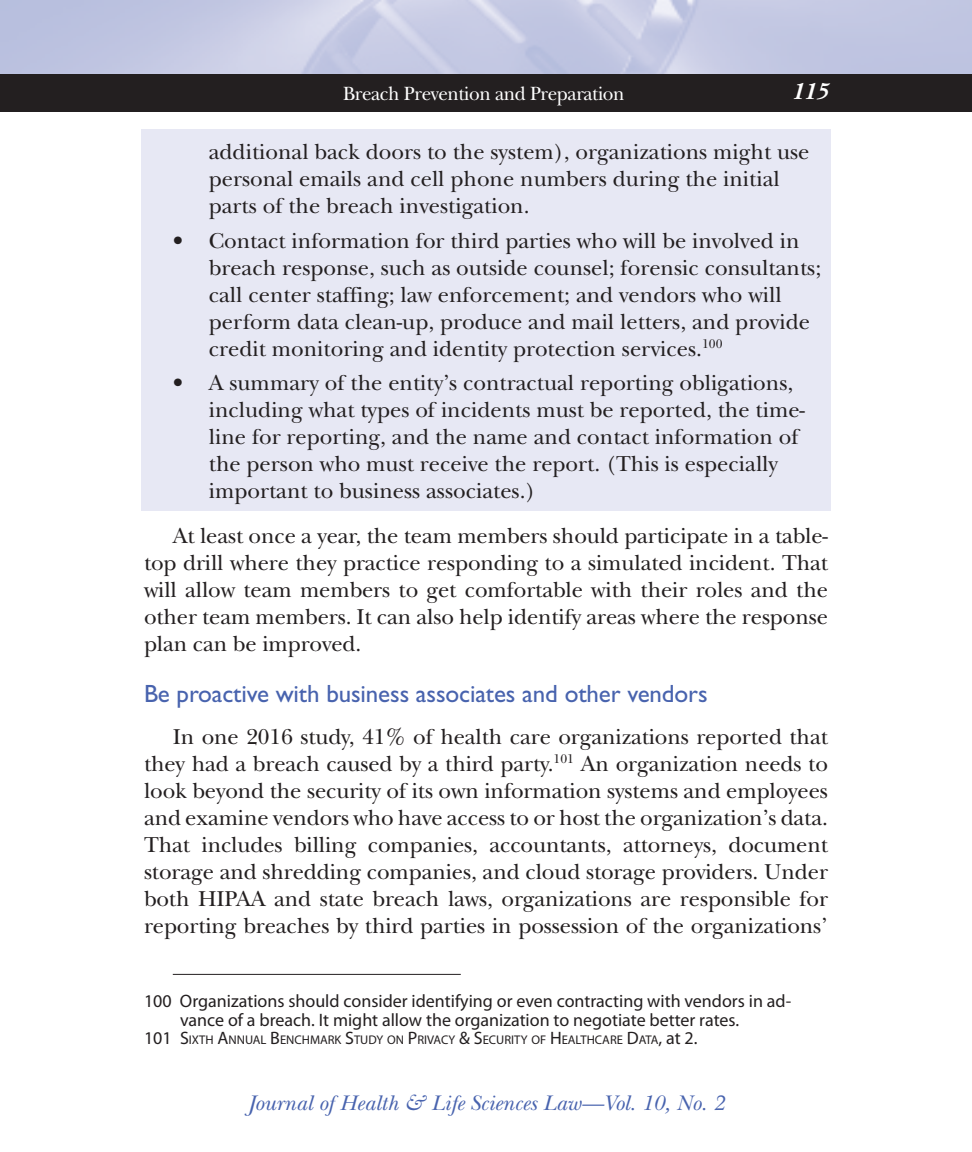
<style>
.page{position:relative;width:972px;height:1152px;background:#fff}
.page>*{position:absolute;margin:0;border:0;box-sizing:border-box;transform-origin:0 0}
.B_HEAD{font:25px "Gill Sans Std";letter-spacing:-.005em;color:#4863ae}
.t1{font:italic 700 24px "New Baskerville Std";color:#fff}
.BODY_Text{font:22.4px/27px "New Baskerville Std";letter-spacing:-.005em;color:#231f20;text-align:justify}
.Bullet_list_shaded{font:22.4px/27px "New Baskerville Std";color:#231f20}
.t2{font:italic 22px "New Baskerville Std";color:#4863ae}
.t3{font:20px "New Baskerville Std";letter-spacing:-.02em;color:#fff;scale:.95 1}
.Footnote_text{font:18px/18.4px "Myriad Pro";color:#231f20}
.Footnote_text-2{font:12.6px "Myriad Pro";color:#231f20}
.s1{font-size:18px}
</style>
<div class="page">
<img style="left:0;top:0;width:972px;height:75px">
<div style="left:0;top:75px;width:972px;height:37px;background:#231f20"></div>
<div style="left:141px;top:130px;width:690px;height:96px;background:#e7e8f4"></div>
<div style="left:141px;top:218px;width:690px;height:150px;background:#e7e8f4"></div>
<div style="left:141px;top:360px;width:690px;height:151px;background:#e7e8f4"></div>
<hr style="left:173px;top:974px;width:288px;height:1px;background:#231f20">
<p class="t1" style="left:792px;top:78px;width:37px">115</p>
<p class="t3" style="left:343px;top:82px;width:298px">Breach Prevention and Preparation</p>
<p class="Bullet_list_shaded" style="left:209px;top:139px;width:602px">additional back doors to the system), organizations might use personal emails and cell phone numbers during the initial parts of the breach investigation.</p>
<p class="Bullet_list_shaded" style="left:209px;top:227px;width:614px;text-indent:-36px">• Contact information for third parties who will be involved in breach response, such as outside counsel; forensic consultants; call center staffing; law enforcement; and vendors who will perform data clean-up, produce and mail letters, and provide credit monitoring and identity protection services.<sup>100</sup></p>
<p class="Bullet_list_shaded" style="left:209px;top:369px;width:598px;text-indent:-36px">• A summary of the entity’s contractual reporting obligations, including what types of incidents must be reported, the time&shy;line for reporting, and the name and contact information of the person who must receive the report. (This is especially important to business associates.)</p>
<p class="BODY_Text" style="left:144px;top:522px;width:686px;text-indent:29px">At least once a year, the team members should participate in a table&shy;top drill where they practice responding to a simulated incident. That will allow team members to get comfortable with their roles and the other team members. It can also help identify areas where the response plan can be improved.</p>
<p class="B_HEAD" style="left:144px;top:680px;width:565px">Be proactive with business associates and other vendors</p>
<p class="BODY_Text" style="left:144px;top:723px;width:686px;text-indent:29px">In one 2016 study, 41% of health care organizations reported that they had a breach caused by a third party.<sup>101</sup> An organization needs to look beyond the security of its own information systems and employees and examine vendors who have access to or host the organization’s data.<br>That includes billing companies, accountants, attorneys, document storage and shredding companies, and cloud storage providers. Under both HIPAA and state breach laws, organizations are responsible for reporting breaches by third parties in possession of the organizations’</p>
<p class="Footnote_text" style="left:180px;top:992px;width:613px;text-indent:-36px">100 Organizations should consider identifying or even contracting with vendors in ad&shy;vance of a breach. It might allow the organization to negotiate better rates.</p>
<p class="Footnote_text-2" style="left:144px;top:1032px;width:555px"><span class="s1">101</span> <span class="s1">S</span>IXTH <span class="s1">A</span>NNUAL <span class="s1">B</span> ENCHMARK <span class="s1">S</span>TUDY ON <span class="s1">P</span>RIVACY <span class="s1">&amp; S</span>ECURITY OF <span class="s1">H</span> EALTHCARE <span class="s1">D</span>ATA<span class="s1">, at 2.</span></p>
<p class="t2" style="left:248px;top:1090px;width:478px">Journal of Health &amp; Life Sciences Law—Vol. 10, No. 2</p>
</div>
